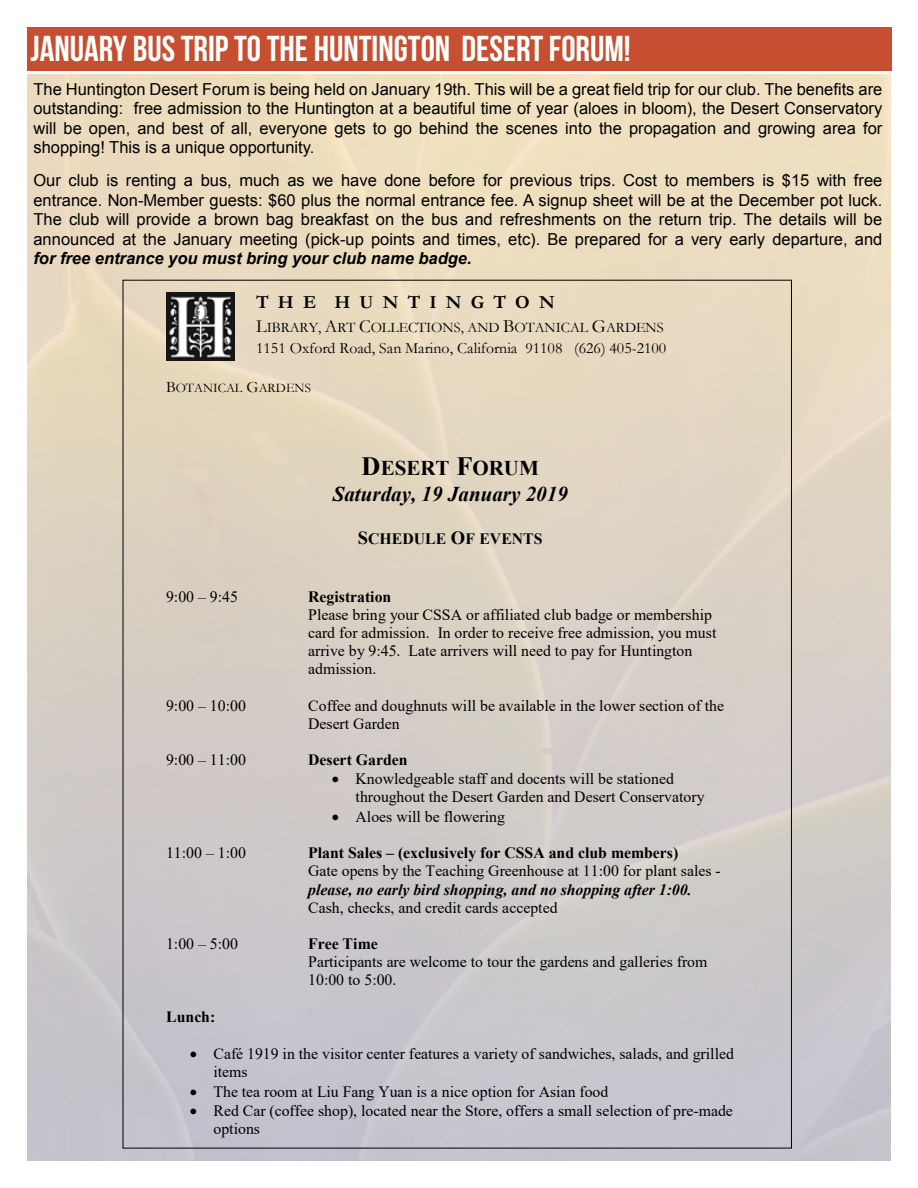
<style>
.page{position:relative;width:918px;height:1188px;background:#fff}
.page>*{position:absolute;margin:0;border:0;box-sizing:border-box;transform-origin:0 0}
.t1{font:36px "Bebas Neue";color:#fff}
.t2{font:italic 700 21px/25.2px "Times New Roman";letter-spacing:.005em;color:#000;text-align:center}
.t3{font:700 18.45px "Garamond";color:#000}
.t4{font:16.5px/19.5px "Arial";color:#000;text-align:justify}
.t5{font:italic 700 16.5px "Arial";color:#000}
.t6{font:15.75px/18.1px "Times New Roman";color:#000}
.t7{font:700 15.75px "Times New Roman";color:#000}
.t8{font:15.75px "Garamond";color:#000}
.t9{font:14.55px "Garamond";letter-spacing:-.005em;color:#000}
.t10{font:13.05px "Garamond";color:#000}
.s1{font-size:18.45px}
.s2{font-size:15.75px}
.s3{font-style:normal;font-size:26.4px}
.s4{font-style:normal}
.s5{font-weight:700}
.s6{font-style:italic}
.s7{font-weight:700;font-style:italic}
</style>
<div class="page">
<div style="left:27px;top:27px;width:864px;height:43px;background:#c74e30"></div>
<img style="left:27px;top:75px;width:864px;height:1086px">
<img style="left:166px;top:292px;width:68px;height:68px">
<h1 class="t1" style="left:31px;top:29px;width:602px">JANUARY BUS TRIP TO THE HUNTINGTON DESERT FORUM!</h1>
<p class="t4" style="left:33px;top:79px;width:850px">The Huntington Desert Forum is being held on January 19th. This will be a great field trip for our club. The benefits are outstanding: free admission to the Huntington at a beautiful time of year (aloes in bloom), the Desert Conservatory will be open, and best of all, everyone gets to go behind the scenes into the propagation and growing area for shopping! This is a unique opportunity.</p>
<p class="t4" style="left:33px;top:171px;width:850px">Our club is renting a bus, much as we have done before for previous trips. Cost to members is $15 with free entrance. Non-Member guests: $60 plus the normal entrance fee. A signup sheet will be at the December pot luck.<br>The club will provide a brown bag breakfast on the bus and refreshments on the return trip. The details will be announced at the January meeting (pick-up points and times, etc). Be prepared for a very early departure, and</p>
<p class="t5" style="left:33px;top:248px;width:440px">for free entrance you must bring your club name badge.</p>
<p class="t3" style="left:256px;top:290px;width:300px">T H E H U N T I N G T O N</p>
<p class="t9" style="left:256px;top:317px;width:409px"><span class="s1">L</span>IBRARY, <span class="s1">A</span>RT <span class="s1">C</span>OLLECTIONS, AND <span class="s1">B</span>OTANICAL <span class="s1">G</span>ARDENS</p>
<p class="t8" style="left:256px;top:337px;width:412px">1151 Oxford Road, San Marino, California 91108 (626) 405-2100</p>
<p class="t10" style="left:166px;top:379px;width:146px"><span class="s2">B</span>OTANICAL <span class="s2">G</span>ARDENS</p>
<h2 class="t2" style="left:333px;top:455px;width:237px"><span class="s3">D</span><span class="s4">ESERT</span> <span class="s3">F</span><span class="s4">ORUM<br></span>Saturday, 19 January 2019</h2>
<p class="t7" style="left:358px;top:527px;width:186px"><span class="s1">S</span>CHEDULE <span class="s1">O</span>F EVENTS</p>
<p class="t6" style="left:166px;top:587px;width:74px">9:00 – 9:45</p>
<p class="t7" style="left:308px;top:585px;width:85px">Registration</p>
<p class="t6" style="left:308px;top:605px;width:410px">Please bring your CSSA or affiliated club badge or membership card for admission. In order to receive free admission, you must arrive by 9:45. Late arrivers will need to pay for Huntington admission.</p>
<p class="t6" style="left:166px;top:696px;width:81px">9:00 – 10:00</p>
<p class="t6" style="left:308px;top:696px;width:418px">Coffee and doughnuts will be available in the lower section of the<br>Desert Garden</p>
<p class="t6" style="left:166px;top:750px;width:81px">9:00 – 11:00</p>
<p class="t7" style="left:308px;top:748px;width:101px">Desert Garden</p>
<p class="t6" style="left:356px;top:769px;width:351px;text-indent:-24px">• Knowledgeable staff and docents will be stationed throughout the Desert Garden and Desert Conservatory</p>
<p class="t6" style="left:332px;top:807px;width:175px">• Aloes will be flowering</p>
<p class="t6" style="left:166px;top:843px;width:81px">11:00 – 1:00</p>
<p class="t6" style="left:308px;top:843px;width:414px"><span class="s5">Plant Sales – (exclusively for CSSA and club members)<br></span>Gate opens by the Teaching Greenhouse at 11:00 for plant sales <span class="s6">- </span><span class="s7">please, no early bird shopping, and no shopping after 1:00.</span></p>
<p class="t6" style="left:308px;top:898px;width:251px">Cash, checks, and credit cards accepted</p>
<p class="t6" style="left:166px;top:934px;width:74px">1:00 – 5:00</p>
<p class="t7" style="left:308px;top:932px;width:71px">Free Time</p>
<p class="t6" style="left:308px;top:952px;width:401px">Participants are welcome to tour the gardens and galleries from<br>10:00 to 5:00.</p>
<p class="t7" style="left:166px;top:1005px;width:51px">Lunch:</p>
<p class="t6" style="left:213px;top:1044px;width:522px;text-indent:-24px">• Café 1919 in the visitor center features a variety of sandwiches, salads, and grilled items</p>
<p class="t6" style="left:190px;top:1082px;width:420px">• The tea room at Liu Fang Yuan is a nice option for Asian food</p>
<p class="t6" style="left:213px;top:1101px;width:521px;text-indent:-24px">• Red Car (coffee shop), located near the Store, offers a small selection of pre-made options</p>
</div>
